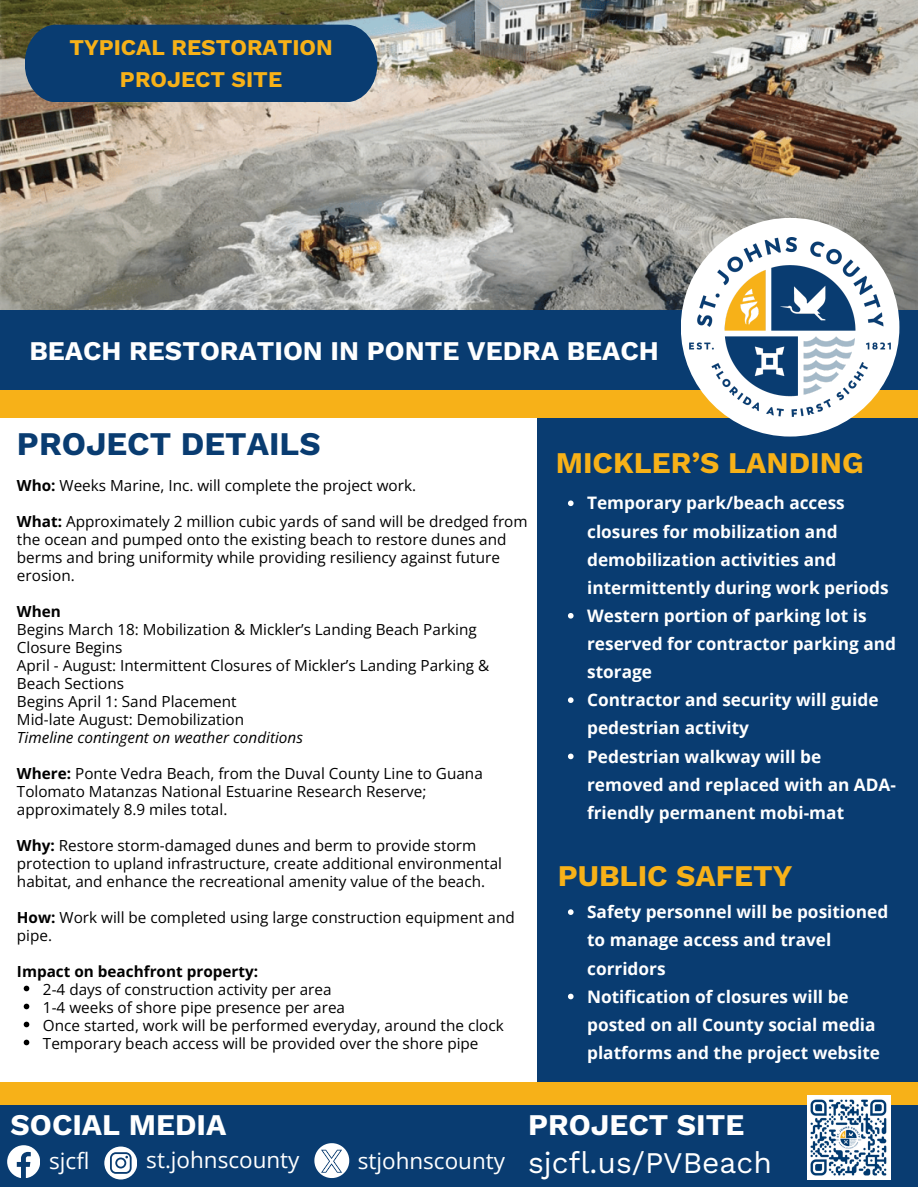
<style>
.page{position:relative;width:918px;height:1188px;background:#fff}
.page>*{position:absolute;margin:0;border:0;box-sizing:border-box;transform-origin:0 0}
.t1{font:700 33px "Work Sans";color:#093c71}
.t2{font:700 30px "Work Sans";color:#f7b118}
.t3{font:700 30px "Work Sans";color:#fff}
.t4{font:30px "Work Sans";color:#fff}
.t5{font:700 27px "Work Sans";color:#fff}
.t6{font:22.5px "Open Sans";color:#fff}
.t7{font:700 22.5px/31.5px "Work Sans";color:#f7b118;text-align:center}
.t8{font:700 17.25px/28.2px "Open Sans";color:#fff}
.t9{font:15.3px/18px "Open Sans";color:#000}
.t10{font:italic 15.3px "Open Sans";color:#000}
.t11{font:700 15.3px "Open Sans";color:#000}
.s1{font-weight:700}
</style>
<div class="page">
<img style="left:0;top:0;width:918px;height:310px">
<div style="left:0;top:389px;width:918px;height:29px;background:#f7b118"></div>
<div style="left:0;top:310px;width:918px;height:79px;background:#093c71"></div>
<div style="left:538px;top:418px;width:380px;height:665px;background:#093c71"></div>
<div style="left:681px;top:218px;width:218px;height:219px;background:#fff;border-radius:50%"></div>
<img style="left:689px;top:238px;width:202px;height:179px">
<div style="left:0;top:1095px;width:918px;height:92px;background:#093c71"></div>
<div style="left:0;top:1083px;width:918px;height:22px;background:#f7b118"></div>
<div style="left:25px;top:25px;width:352px;height:77px;background:#093c71"></div>
<img style="left:807px;top:1095px;width:83px;height:84px">
<svg style="left:7px;top:1145px;width:33px;height:33px"></svg>
<svg style="left:104px;top:1147px;width:33px;height:32px"></svg>
<svg style="left:314px;top:1143px;width:35px;height:35px"></svg>
<svg style="left:24px;top:986px;width:5px;height:5px"></svg>
<svg style="left:24px;top:1004px;width:5px;height:5px"></svg>
<svg style="left:24px;top:1022px;width:5px;height:5px"></svg>
<svg style="left:24px;top:1040px;width:5px;height:5px"></svg>
<svg style="left:568px;top:500px;width:6px;height:6px"></svg>
<svg style="left:568px;top:613px;width:6px;height:6px"></svg>
<svg style="left:568px;top:697px;width:6px;height:6px"></svg>
<svg style="left:568px;top:754px;width:6px;height:5px"></svg>
<svg style="left:568px;top:909px;width:6px;height:6px"></svg>
<svg style="left:568px;top:994px;width:6px;height:5px"></svg>
<h3 class="t7" style="left:69px;top:32px;width:265px">TYPICAL RESTORATION<br>PROJECT SITE</h3>
<p class="t5" style="left:29px;top:335px;width:631px">BEACH RESTORATION IN PONTE VEDRA BEACH</p>
<p class="t1" style="left:17px;top:424px;width:305px">PROJECT DETAILS</p>
<h1 class="t9" style="left:17px;top:476px;width:401px"><span class="s1">Who:</span> Weeks Marine, Inc. will complete the project work.</h1>
<p class="t9" style="left:17px;top:512px;width:512px"><span class="s1">What:</span> Approximately 2 million cubic yards of sand will be dredged from the ocean and pumped onto the existing beach to restore dunes and berms and bring uniformity while providing resiliency against future erosion.</p>
<p class="t11" style="left:17px;top:600px;width:45px">When</p>
<p class="t9" style="left:17px;top:620px;width:461px">Begins March 18: Mobilization &amp; Mickler’s Landing Beach Parking<br>Closure Begins</p>
<p class="t9" style="left:17px;top:656px;width:474px">April - August: Intermittent Closures of Mickler’s Landing Parking &amp;<br>Beach Sections</p>
<h1 class="t9" style="left:17px;top:692px;width:221px">Begins April 1: Sand Placement</h1>
<p class="t9" style="left:17px;top:710px;width:229px">Mid-late August: Demobilization</p>
<p class="t10" style="left:17px;top:726px;width:288px">Timeline contingent on weather conditions</p>
<h1 class="t9" style="left:17px;top:764px;width:467px"><span class="s1">Where:</span> Ponte Vedra Beach, from the Duval County Line to Guana<br>Tolomato Matanzas National Estuarine Research Reserve; approximately 8.9 miles total.</h1>
<p class="t9" style="left:17px;top:836px;width:487px"><span class="s1">Why:</span> Restore storm-damaged dunes and berm to provide storm protection to upland infrastructure, create additional environmental habitat, and enhance the recreational amenity value of the beach.</p>
<p class="t9" style="left:17px;top:908px;width:499px"><span class="s1">How:</span> Work will be completed using large construction equipment and pipe.</p>
<p class="t11" style="left:17px;top:960px;width:243px">Impact on beachfront property:</p>
<p class="t9" style="left:43px;top:980px;width:290px">2-4 days of construction activity per area</p>
<p class="t9" style="left:43px;top:998px;width:304px">1-4 weeks of shore pipe presence per area</p>
<p class="t9" style="left:43px;top:1016px;width:462px">Once started, work will be performed everyday, around the clock</p>
<p class="t9" style="left:43px;top:1034px;width:437px">Temporary beach access will be provided over the shore pipe</p>
<p class="t2" style="left:556px;top:445px;width:309px">MICKLER’S LANDING</p>
<p class="t8" style="left:587px;top:489px;width:303px">Temporary park/beach access closures for mobilization and demobilization activities and intermittently during work periods</p>
<p class="t8" style="left:587px;top:601px;width:310px">Western portion of parking lot is reserved for contractor parking and storage</p>
<p class="t8" style="left:587px;top:686px;width:293px">Contractor and security will guide pedestrian activity</p>
<p class="t8" style="left:587px;top:742px;width:310px">Pedestrian walkway will be removed and replaced with an ADA&shy;friendly permanent mobi-mat</p>
<p class="t2" style="left:558px;top:858px;width:236px">PUBLIC SAFETY</p>
<p class="t8" style="left:587px;top:898px;width:303px">Safety personnel will be positioned to manage access and travel corridors</p>
<h1 class="t8" style="left:587px;top:982px;width:294px">Notification of closures will be posted on all County social media platforms and the project website</h1>
<p class="t3" style="left:11px;top:1107px;width:217px">SOCIAL MEDIA</p>
<p class="t3" style="left:528px;top:1107px;width:218px">PROJECT SITE</p>
<p class="t6" style="left:49px;top:1145px;width:42px">sjcfl</p>
<p class="t6" style="left:358px;top:1145px;width:149px">stjohnscounty</p>
<h5 class="t4" style="left:528px;top:1145px;width:245px">sjcfl.us/PVBeach</h5>
<h5 class="t6" style="left:146px;top:1144px;width:155px">st.johnscounty</h5>
</div>
